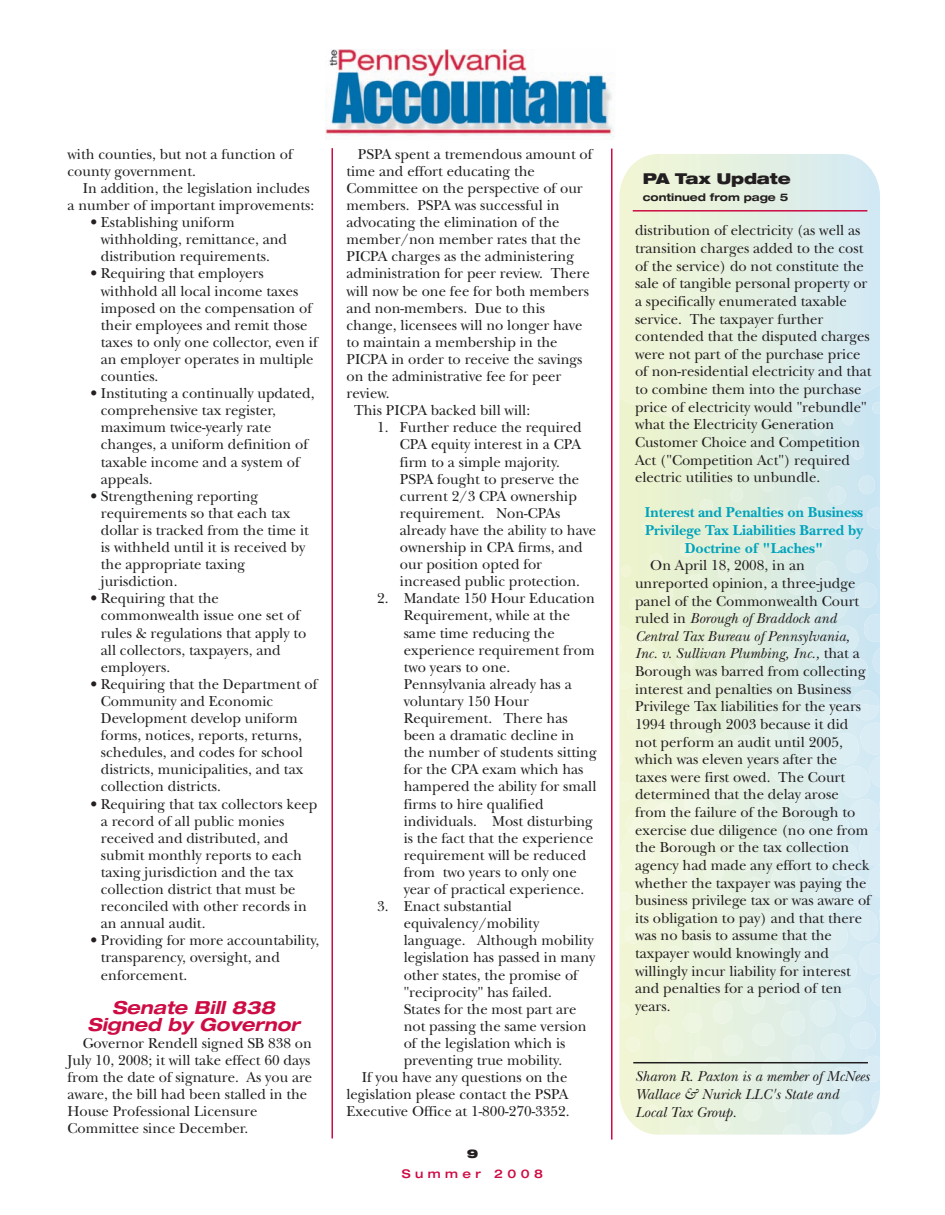
<style>
.page{position:relative;width:945px;height:1215px;background:#fff}
.page>*{position:absolute;margin:0;border:0;box-sizing:border-box;transform-origin:0 0}
.t1{font:italic 700 expanded 18px/17.1px "Helvetica Neue";color:#cd0c44;text-align:center}
.t2{font:15px/17.1px "New Baskerville";color:#231f20}
.t3{font:700 15px/17.7px "New Baskerville";color:#00a3bc;text-align:center}
.t4{font:italic 15px/17.5px "New Baskerville";color:#231f20}
.t5{font:900 expanded 15px "Helvetica Neue";letter-spacing:-.01em;color:#231f20}
.t6{font:500 expanded 12px "Helvetica Neue";letter-spacing:.37em;color:#cd0c44}
.t7{font:900 expanded 12px "Helvetica Neue";color:#231f20}
.t8{font:700 expanded 10.5px "Helvetica Neue";color:#231f20}
.s1{font-style:italic}
</style>
<div class="page">
<svg style="left:619px;top:425px;width:261px;height:710px;background:#e2efe2"></svg>
<svg style="left:619px;top:154px;width:261px;height:271px;background:#e2efe2"></svg>
<img style="left:326px;top:50px;width:288px;height:87px">
<hr style="left:332px;top:148px;width:1px;height:990px;background:#cd0c44">
<hr style="left:611px;top:149px;width:2px;height:991px;background:#cd0c44">
<hr style="left:633px;top:210px;width:234px;height:2px;background:#cd0c44">
<hr style="left:633px;top:1062px;width:235px;height:1px;background:#231f20">
<p class="t2" style="left:68px;top:147px;width:227px">with counties, but not a function of county government.</p>
<p class="t2" style="left:68px;top:181px;width:248px;text-align:right">In addition, the legislation includes<br>a number of important improvements:</p>
<p class="t2" style="left:101px;top:216px;width:188px;text-indent:-10px">• Establishing uniform withholding, remittance, and distribution requirements.</p>
<p class="t2" style="left:101px;top:267px;width:218px;text-indent:-10px">• Requiring that employers withhold all local income taxes imposed on the compensation of their employees and remit those taxes to only one collector, even if an employer operates in multiple counties.</p>
<p class="t2" style="left:101px;top:387px;width:215px;text-indent:-10px">• Instituting a continually updated, comprehensive tax register, maximum twice-yearly rate changes, a uniform definition of taxable income and a system of appeals.</p>
<p class="t2" style="left:101px;top:489px;width:210px;text-indent:-10px">• Strengthening reporting requirements so that each tax dollar is tracked from the time it is withheld until it is received by the appropriate taxing jurisdiction.</p>
<p class="t2" style="left:101px;top:592px;width:207px;text-indent:-10px">• Requiring that the commonwealth issue one set of rules &amp; regulations that apply to all collectors, taxpayers, and employers.</p>
<p class="t2" style="left:101px;top:677px;width:218px;text-indent:-10px">• Requiring that the Department of<br>Community and Economic<br>Development develop uniform forms, notices, reports, returns, schedules, and codes for school districts, municipalities, and tax collection districts.</p>
<p class="t2" style="left:101px;top:797px;width:218px;text-indent:-10px">• Requiring that tax collectors keep a record of all public monies received and distributed, and submit monthly reports to each taxing jurisdiction and the tax collection district that must be reconciled with other records in an annual audit.</p>
<p class="t2" style="left:101px;top:934px;width:220px;text-indent:-10px">• Providing for more accountability, transparency, oversight, and enforcement.</p>
<p class="t1" style="left:87px;top:1000px;width:217px">Senate Bill 838<br>Signed by Governor</p>
<p class="t2" style="left:68px;top:1036px;width:246px;text-indent:15px">Governor Rendell signed SB 838 on July 10, 2008; it will take effect 60 days from the date of signature. As you are aware, the bill had been stalled in the House Professional Licensure Committee since December.</p>
<p class="t2" style="left:358px;top:147px;width:236px">PSPA spent a tremendous amount of</p>
<p class="t2" style="left:347px;top:164px;width:190px">time and effort educating the</p>
<p class="t2" style="left:347px;top:181px;width:238px">Committee on the perspective of our</p>
<p class="t2" style="left:347px;top:198px;width:215px">members. PSPA was successful in</p>
<p class="t2" style="left:347px;top:216px;width:215px">advocating the elimination of the</p>
<p class="t2" style="left:347px;top:233px;width:236px">member/non member rates that the</p>
<p class="t2" style="left:347px;top:250px;width:229px">PICPA charges as the administering</p>
<p class="t2" style="left:347px;top:267px;width:245px">administration for peer review. There</p>
<p class="t2" style="left:347px;top:284px;width:244px">will now be one fee for both members</p>
<p class="t2" style="left:347px;top:301px;width:200px">and non-members. Due to this</p>
<p class="t2" style="left:347px;top:318px;width:238px">change, licensees will no longer have</p>
<p class="t2" style="left:347px;top:335px;width:213px">to maintain a membership in the</p>
<p class="t2" style="left:347px;top:352px;width:238px">PICPA in order to receive the savings</p>
<p class="t2" style="left:347px;top:369px;width:216px">on the administrative fee for peer</p>
<p class="t2" style="left:347px;top:387px;width:45px">review.</p>
<p class="t2" style="left:354px;top:404px;width:178px">This PICPA backed bill will:</p>
<p class="t2" style="left:400px;top:421px;width:198px;text-indent:-23px">1. Further reduce the required<br>CPA equity interest in a CPA firm to a simple majority.<br>PSPA fought to preserve the current 2/3 CPA ownership requirement. Non-CPAs already have the ability to have ownership in CPA firms, and our position opted for increased public protection.</p>
<p class="t2" style="left:404px;top:592px;width:195px;text-indent:-27px">2. Mandate 150 Hour Education<br>Requirement, while at the same time reducing the experience requirement from two years to one.<br>Pennsylvania already has a voluntary 150 Hour<br>Requirement. There has been a dramatic decline in the number of students sitting for the CPA exam which has hampered the ability for small firms to hire qualified individuals. Most disturbing is the fact that the experience requirement will be reduced from two years to only one year of practical experience.</p>
<p class="t2" style="left:377px;top:900px;width:136px">3. Enact substantial</p>
<p class="t2" style="left:404px;top:917px;width:137px">equivalency/mobility</p>
<p class="t2" style="left:404px;top:934px;width:192px">language. Although mobility</p>
<p class="t2" style="left:404px;top:951px;width:193px">legislation has passed in many</p>
<p class="t2" style="left:404px;top:968px;width:176px">other states, the promise of</p>
<p class="t2" style="left:404px;top:985px;width:150px">"reciprocity" has failed.</p>
<p class="t2" style="left:404px;top:1002px;width:174px">States for the most part are</p>
<p class="t2" style="left:404px;top:1019px;width:184px">not passing the same version</p>
<p class="t2" style="left:404px;top:1036px;width:163px">of the legislation which is</p>
<p class="t2" style="left:404px;top:1053px;width:160px">preventing true mobility.</p>
<p class="t2" style="left:362px;top:1071px;width:207px">If you have any questions on the</p>
<p class="t2" style="left:347px;top:1088px;width:223px">legislation please contact the PSPA</p>
<p class="t2" style="left:347px;top:1105px;width:225px">Executive Office at 1-800-270-3352.</p>
<p class="t7" style="left:467px;top:1149px;width:13px">9</p>
<p class="t6" style="left:402px;top:1169px;width:143px">Summer 2008</p>
<p class="t5" style="left:643px;top:173px;width:149px">PA Tax Update</p>
<p class="t8" style="left:643px;top:193px;width:147px">continued from page 5</p>
<p class="t2" style="left:635px;top:224px;width:238px;line-height:17.7px">distribution of electricity (as well as transition charges added to the cost of the service) do not constitute the sale of tangible personal property or a specifically enumerated taxable service. The taxpayer further contended that the disputed charges were not part of the purchase price of non-residential electricity and that to combine them into the purchase price of electricity would "rebundle" what the Electricity Generation Customer Choice and Competition Act ("Competition Act") required electric utilities to unbundle.</p>
<p class="t3" style="left:645px;top:506px;width:220px">Interest and Penalties on Business<br>Privilege Tax Liabilities Barred by<br>Doctrine of "Laches"</p>
<p class="t2" style="left:635px;top:558px;width:238px;line-height:17.5px;text-indent:15px">On April 18, 2008, in an unreported opinion, a three-judge panel of the Commonwealth Court ruled in <span class="s1">Borough of Braddock and<br>Central Tax Bureau of Pennsylvania,<br>Inc. v. Sullivan Plumbing, Inc.,</span> that a<br>Borough was barred from collecting interest and penalties on Business<br>Privilege Tax liabilities for the years<br>1994 through 2003 because it did not perform an audit until 2005, which was eleven years after the taxes were first owed. The Court determined that the delay arose from the failure of the Borough to exercise due diligence (no one from the Borough or the tax collection agency had made any effort to check whether the taxpayer was paying the business privilege tax or was aware of its obligation to pay) and that there was no basis to assume that the taxpayer would knowingly and willingly incur liability for interest and penalties for a period of ten years.</p>
<p class="t4" style="left:635px;top:1070px;width:236px">Sharon R. Paxton is a member of McNees<br>Wallace &amp; Nurick LLC's State and<br>Local Tax Group.</p>
</div>
